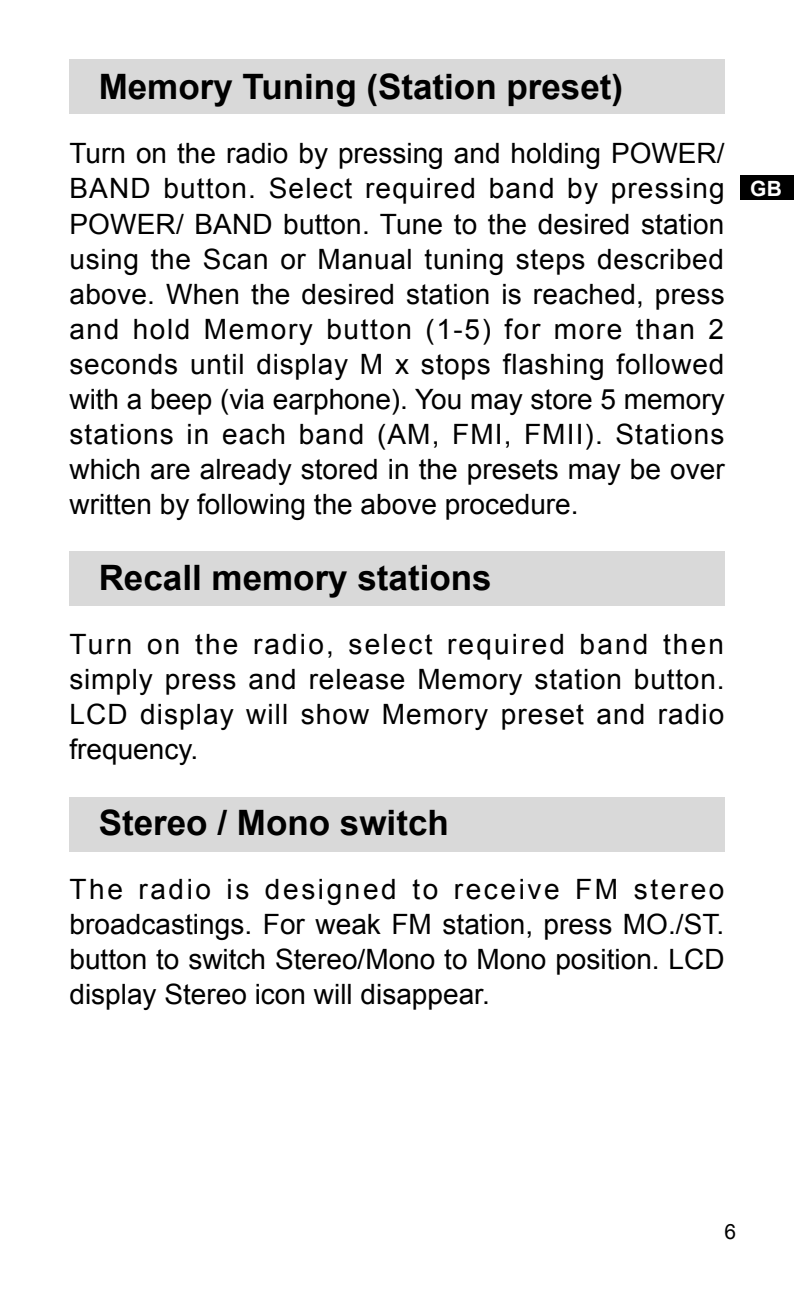
<style>
.page{position:relative;width:794px;height:1290px;background:#fff}
.page>*{position:absolute;margin:0;border:0;box-sizing:border-box;transform-origin:0 0}
.t1{font:700 35px "Arial";color:#000}
.t2{font:28px/35px "Arial";color:#000;text-align:justify}
.t3{font:700 21px "Arial";color:#fff}
.t4{font:21px "Arial";color:#000}
</style>
<div class="page">
<div style="left:741px;top:176px;width:53px;height:24px;background:#000"></div>
<div style="left:69px;top:797px;width:655px;height:54px;background:#d9d9d9"></div>
<div style="left:69px;top:552px;width:655px;height:54px;background:#d9d9d9"></div>
<div style="left:69px;top:60px;width:655px;height:54px;background:#d9d9d9"></div>
<p class="t1" style="left:99px;top:74px;width:526px">Memory Tuning (Station preset)</p>
<p class="t2" style="left:69px;top:136px;width:657px">Turn on the radio by pressing and holding POWER/ BAND button. Select required band by pressing POWER/ BAND button. Tune to the desired station using the Scan or Manual tuning steps described above. When the desired station is reached, press and hold Memory button (1-5) for more than 2 seconds until display M x stops flashing followed with a beep (via earphone). You may store 5 memory stations in each band (AM, FMI, FMII). Stations which are already stored in the presets may be over written by following the above procedure.</p>
<p class="t1" style="left:99px;top:564px;width:394px">Recall memory stations</p>
<p class="t2" style="left:69px;top:626px;width:656px">Turn on the radio, select required band then simply press and release Memory station button.<br>LCD display will show Memory preset and radio frequency.</p>
<p class="t1" style="left:99px;top:809px;width:352px">Stereo / Mono switch</p>
<p class="t2" style="left:69px;top:871px;width:656px">The radio is designed to receive FM stereo broadcastings. For weak FM station, press MO./ST. button to switch Stereo/Mono to Mono position. LCD display Stereo icon will disappear.</p>
<p class="t3" style="left:750px;top:181px;width:34px">GB</p>
<p class="t4" style="left:724px;top:1223px;width:13px">6</p>
</div>
